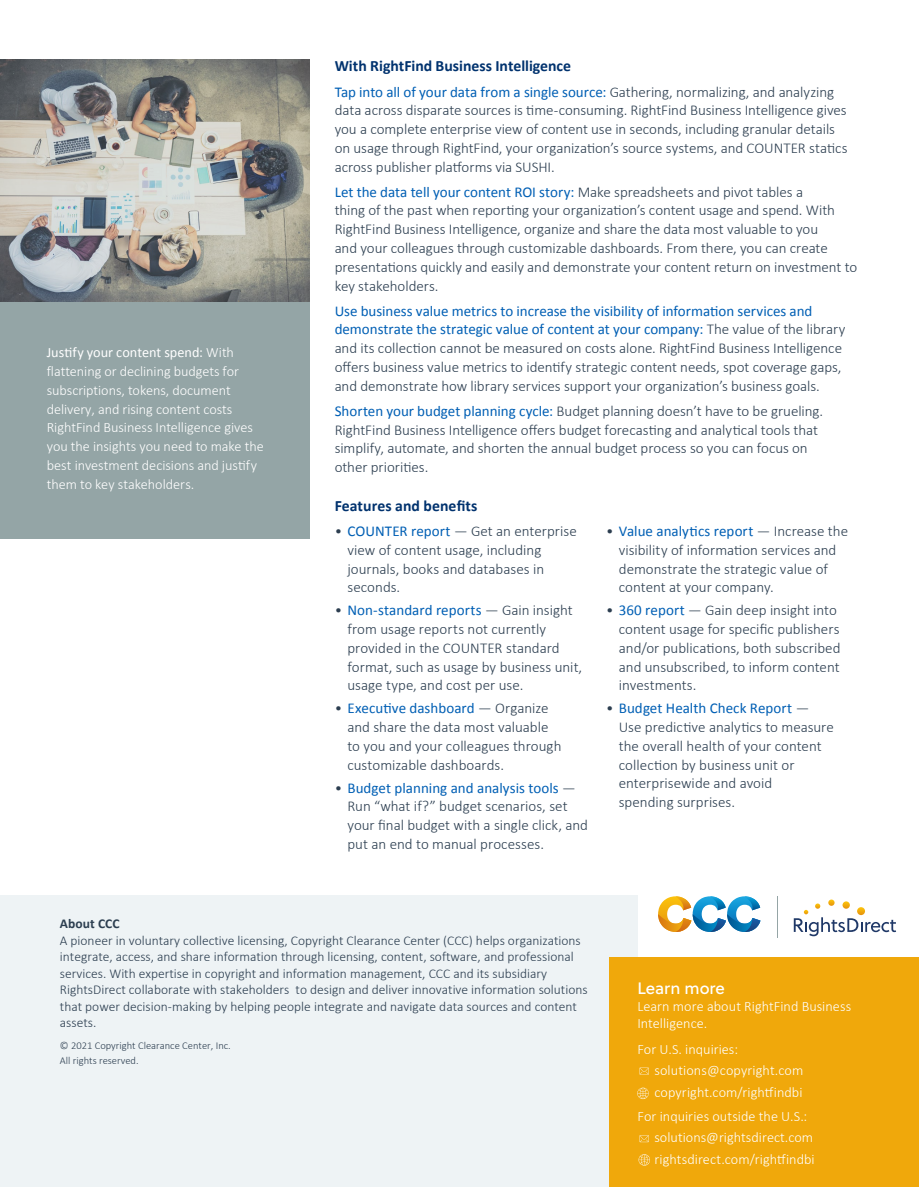
<style>
.page{position:relative;width:919px;height:1187px;background:#fff}
.page>*{position:absolute;margin:0;border:0;box-sizing:border-box;transform-origin:0 0}
.t1{font:16.5px "Soleil";color:#fff}
.t2{font:700 15.75px "Calibri";color:#00326e}
.t3{font:300 15px/18.8px "Calibri";color:#2c3e50}
.t4{font:300 14.25px/18.8px "Calibri";color:#fff}
.t5{font:300 13.5px/16.5px "Calibri";color:#2c3e50}
.t6{font:700 13.5px "Calibri";letter-spacing:.005em;color:#2c3e50}
.t7{font:300 10.5px/15px "Calibri";color:#2c3e50}
.s1{font-weight:400}
.s2{font-weight:400;color:#005fb4}
</style>
<div class="page">
<div style="left:0;top:301px;width:309px;height:237px;background:#94a5a6"></div>
<img style="left:0;top:60px;width:309px;height:241px">
<div style="left:0;top:895px;width:637px;height:291px;background:#eef3f5"></div>
<svg style="left:658px;top:896px;width:102px;height:35px"></svg>
<svg style="left:793px;top:899px;width:103px;height:37px"></svg>
<hr style="left:777px;top:896px;width:1px;height:41px;background:#95a5a6">
<div style="left:610px;top:957px;width:308px;height:229px;background:#f0a80b"></div>
<svg style="left:638px;top:1154px;width:12px;height:11px"></svg>
<svg style="left:637px;top:1087px;width:11px;height:11px"></svg>
<svg style="left:639px;top:1067px;width:9px;height:7px"></svg>
<svg style="left:639px;top:1135px;width:9px;height:6px"></svg>
<p class="t4" style="left:47px;top:342px;width:218px"><span class="s1">Justify your content spend:</span> With flattening or declining budgets for subscriptions, tokens, document delivery, and rising content costs RightFind Business Intelligence gives you the insights you need to make the best investment decisions and justify them to key stakeholders.</p>
<p class="t2" style="left:334px;top:56px;width:238px">With RightFind Business Intelligence</p>
<p class="t3" style="left:334px;top:81px;width:514px"><span class="s2">Tap into all of your data from a single source:</span> Gathering, normalizing, and analyzing data across disparate sources is time-consuming. RightFind Business Intelligence gives you a complete enterprise view of content use in seconds, including granular details on usage through RightFind, your organization’s source systems, and COUNTER statics across publisher platforms via SUSHI.</p>
<p class="t3" style="left:334px;top:182px;width:524px"><span class="s2">Let the data tell your content ROI story:</span> Make spreadsheets and pivot tables a<br>thing of the past when reporting your organization’s content usage and spend. With RightFind Business Intelligence, organize and share the data most valuable to you<br>and your colleagues through customizable dashboards. From there, you can create presentations quickly and easily and demonstrate your content return on investment to key stakeholders.</p>
<p class="t3" style="left:334px;top:300px;width:512px"><span class="s2">Use business value metrics to increase the visibility of information services and demonstrate the strategic value of content at your company:</span> The value of the library and its collection cannot be measured on costs alone. RightFind Business Intelligence offers business value metrics to identify strategic content needs, spot coverage gaps, and demonstrate how library services support your organization’s business goals.</p>
<p class="t3" style="left:334px;top:401px;width:490px"><span class="s2">Shorten your budget planning cycle:</span> Budget planning doesn’t have to be grueling.<br>RightFind Business Intelligence offers budget forecasting and analytical tools that simplify, automate, and shorten the annual budget process so you can focus on other priorities.</p>
<p class="t2" style="left:334px;top:496px;width:144px">Features and benefits</p>
<p class="t3" style="left:347px;top:521px;width:231px;text-indent:-13px">• <span class="s2">COUNTER report</span> — Get an enterprise view of content usage, including journals, books and databases in seconds.</p>
<p class="t3" style="left:347px;top:600px;width:236px;text-indent:-13px">• <span class="s2">Non-standard reports</span> — Gain insight from usage reports not currently provided in the COUNTER standard format, such as usage by business unit, usage type, and cost per use.</p>
<p class="t3" style="left:347px;top:698px;width:215px;text-indent:-13px">• <span class="s2">Executive dashboard</span> — Organize and share the data most valuable to you and your colleagues through customizable dashboards.</p>
<p class="t3" style="left:347px;top:777px;width:242px;text-indent:-13px">• <span class="s2">Budget planning and analysis tools</span> — Run “what if?” budget scenarios, set your final budget with a single click, and put an end to manual processes.</p>
<p class="t3" style="left:618px;top:521px;width:231px;text-indent:-13px">• <span class="s2">Value analytics report</span> — Increase the visibility of information services and demonstrate the strategic value of content at your company.</p>
<p class="t3" style="left:618px;top:600px;width:223px;text-indent:-13px">• <span class="s2">360 report</span> — Gain deep insight into content usage for specific publishers and/or publications, both subscribed and unsubscribed, to inform content investments.</p>
<p class="t3" style="left:618px;top:698px;width:216px;text-indent:-13px">• <span class="s2">Budget Health Check Report</span> —<br>Use predictive analytics to measure the overall health of your content collection by business unit or enterprisewide and avoid<br>spending surprises.</p>
<p class="t6" style="left:60px;top:914px;width:61px">About CCC</p>
<p class="t5" style="left:60px;top:931px;width:529px">A pioneer in voluntary collective licensing, Copyright Clearance Center (CCC) helps organizations integrate, access, and share information through licensing, content, software, and professional services. With expertise in copyright and information management, CCC and its subsidiary RightsDirect collaborate with stakeholders to design and deliver innovative information solutions that power decision-making by helping people integrate and navigate data sources and content assets.</p>
<p class="t7" style="left:60px;top:1037px;width:172px">© 2021 Copyright Clearance Center, Inc.<br>All rights reserved.</p>
<p class="t1" style="left:637px;top:975px;width:89px">Learn more</p>
<p class="t4" style="left:637px;top:996px;width:215px;line-height:17.2px">Learn more about RightFind Business<br>Intelligence.</p>
<p class="t4" style="left:654px;top:1037px;width:150px;line-height:21.5px;text-indent:-17px">For U.S. inquiries: solutions@copyright.com copyright.com/rightfindbi</p>
<p class="t4" style="left:654px;top:1104px;width:162px;line-height:21.5px;text-indent:-17px">For inquiries outside the U.S.: solutions@rightsdirect.com rightsdirect.com/rightfindbi</p>
</div>
